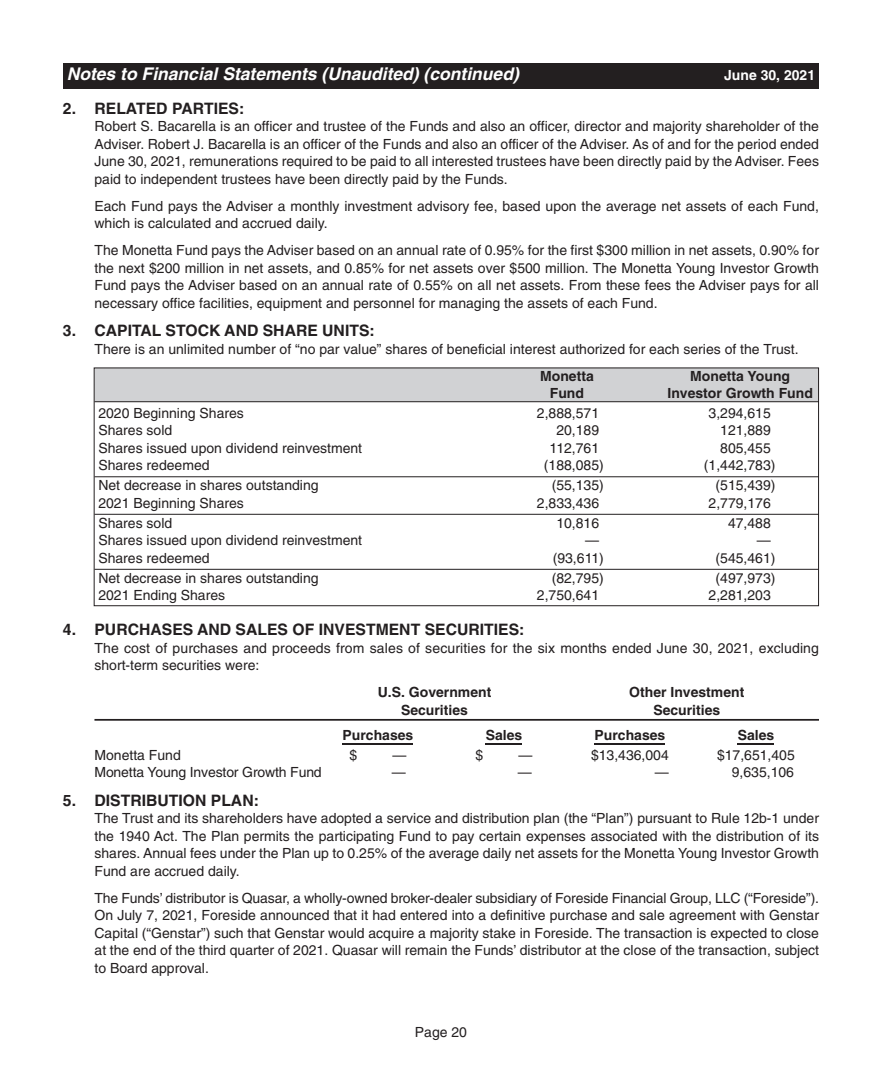
<style>
.page{position:relative;width:882px;height:1071px;background:#fff}
.page>*{position:absolute;margin:0;border:0;box-sizing:border-box;transform-origin:0 0}
.t1{font:italic 700 17.5px "Helvetica";color:#fff}
.t2{font:700 15.75px "Helvetica";color:#231f20}
.t3{font:14px/17.5px "Helvetica";color:#231f20;text-align:justify}
.t4{font:700 14px "Helvetica";color:#231f20}
.t5{font:700 14px "Helvetica";color:#fff}
</style>
<div class="page">
<div style="left:94px;top:368px;width:725px;height:17px;background:#d1d2d4"></div>
<div style="left:94px;top:384px;width:725px;height:18px;background:#d1d2d4"></div>
<hr style="left:94px;top:401px;width:725px;height:1px;background:#231f20">
<hr style="left:94px;top:476px;width:725px;height:1px;background:#231f20">
<hr style="left:94px;top:514px;width:725px;height:1px;background:#231f20">
<hr style="left:94px;top:569px;width:725px;height:1px;background:#231f20">
<hr style="left:94px;top:719px;width:725px;height:2px;background:#231f20">
<hr style="left:343px;top:743px;width:70px;height:2px;background:#231f20">
<hr style="left:486px;top:743px;width:36px;height:2px;background:#231f20">
<hr style="left:595px;top:743px;width:70px;height:2px;background:#231f20">
<hr style="left:738px;top:743px;width:36px;height:2px;background:#231f20">
<div style="left:63px;top:63px;width:756px;height:25px;background:#231f20"></div>
<div style="left:94px;top:368px;width:725px;height:238px;border:1px solid #231f20"></div>
<p class="t1" style="left:67px;top:67px;width:454px">Notes to Financial Statements (Unaudited) (continued)</p>
<p class="t5" style="left:724px;top:70px;width:93px">June 30, 2021</p>
<p class="t2" style="left:63px;top:103px;width:183px">2. RELATED PARTIES:</p>
<p class="t3" style="left:94px;top:119px;width:726px">Robert S. Bacarella is an officer and trustee of the Funds and also an officer, director and majority shareholder of the Adviser. Robert J. Bacarella is an officer of the Funds and also an officer of the Adviser. As of and for the period ended June 30, 2021, remunerations required to be paid to all interested trustees have been directly paid by the Adviser. Fees paid to independent trustees have been directly paid by the Funds.</p>
<p class="t3" style="left:94px;top:198px;width:726px">Each Fund pays the Adviser a monthly investment advisory fee, based upon the average net assets of each Fund, which is calculated and accrued daily.</p>
<p class="t3" style="left:94px;top:243px;width:726px">The Monetta Fund pays the Adviser based on an annual rate of 0.95% for the first $300 million in net assets, 0.90% for the next $200 million in net assets, and 0.85% for net assets over $500 million. The Monetta Young Investor Growth Fund pays the Adviser based on an annual rate of 0.55% on all net assets. From these fees the Adviser pays for all necessary office facilities, equipment and personnel for managing the assets of each Fund.</p>
<p class="t2" style="left:63px;top:325px;width:313px">3. CAPITAL STOCK AND SHARE UNITS:</p>
<p class="t3" style="left:94px;top:342px;width:706px">There is an unlimited number of “no par value” shares of beneficial interest authorized for each series of the Trust.</p>
<p class="t4" style="left:540px;top:371px;width:55px">Monetta</p>
<p class="t4" style="left:690px;top:371px;width:101px">Monetta Young</p>
<p class="t4" style="left:550px;top:387px;width:36px">Fund</p>
<p class="t4" style="left:667px;top:387px;width:147px">Investor Growth Fund</p>
<p class="t3" style="left:98px;top:405px;width:147px">2020 Beginning Shares</p>
<p class="t3" style="left:537px;top:405px;width:64px">2,888,571</p>
<p class="t3" style="left:709px;top:405px;width:64px">3,294,615</p>
<p class="t3" style="left:98px;top:423px;width:75px">Shares sold</p>
<p class="t3" style="left:556px;top:423px;width:44px">20,189</p>
<p class="t3" style="left:720px;top:423px;width:52px">121,889</p>
<p class="t3" style="left:98px;top:440px;width:265px">Shares issued upon dividend reinvestment</p>
<p class="t3" style="left:550px;top:440px;width:51px">112,761</p>
<p class="t3" style="left:720px;top:440px;width:52px">805,455</p>
<p class="t3" style="left:98px;top:458px;width:113px">Shares redeemed</p>
<p class="t3" style="left:544px;top:458px;width:61px">(188,085)</p>
<p class="t3" style="left:704px;top:458px;width:73px">(1,442,783)</p>
<p class="t3" style="left:98px;top:478px;width:222px">Net decrease in shares outstanding</p>
<p class="t3" style="left:552px;top:478px;width:54px">(55,135)</p>
<p class="t3" style="left:716px;top:478px;width:61px">(515,439)</p>
<p class="t3" style="left:98px;top:495px;width:147px">2021 Beginning Shares</p>
<p class="t3" style="left:537px;top:495px;width:64px">2,833,436</p>
<p class="t3" style="left:709px;top:495px;width:64px">2,779,176</p>
<p class="t3" style="left:98px;top:515px;width:75px">Shares sold</p>
<p class="t3" style="left:556px;top:515px;width:44px">10,816</p>
<p class="t3" style="left:728px;top:515px;width:44px">47,488</p>
<p class="t3" style="left:98px;top:533px;width:265px">Shares issued upon dividend reinvestment</p>
<p class="t3" style="left:585px;top:533px;width:15px">—</p>
<p class="t3" style="left:757px;top:533px;width:15px">—</p>
<p class="t3" style="left:98px;top:550px;width:113px">Shares redeemed</p>
<p class="t3" style="left:553px;top:550px;width:53px">(93,611)</p>
<p class="t3" style="left:716px;top:550px;width:61px">(545,461)</p>
<p class="t3" style="left:98px;top:570px;width:222px">Net decrease in shares outstanding</p>
<p class="t3" style="left:552px;top:570px;width:54px">(82,795)</p>
<p class="t3" style="left:716px;top:570px;width:61px">(497,973)</p>
<p class="t3" style="left:98px;top:588px;width:128px">2021 Ending Shares</p>
<p class="t3" style="left:537px;top:588px;width:64px">2,750,641</p>
<p class="t3" style="left:709px;top:588px;width:64px">2,281,203</p>
<p class="t2" style="left:63px;top:624px;width:463px">4. PURCHASES AND SALES OF INVESTMENT SECURITIES:</p>
<p class="t3" style="left:94px;top:640px;width:726px">The cost of purchases and proceeds from sales of securities for the six months ended June 30, 2021, excluding short-term securities were:</p>
<p class="t4" style="left:378px;top:687px;width:115px">U.S. Government</p>
<p class="t4" style="left:629px;top:687px;width:117px">Other Investment</p>
<p class="t4" style="left:401px;top:704px;width:68px">Securities</p>
<p class="t4" style="left:653px;top:704px;width:68px">Securities</p>
<p class="t4" style="left:343px;top:730px;width:72px">Purchases</p>
<p class="t4" style="left:486px;top:730px;width:38px">Sales</p>
<p class="t4" style="left:595px;top:730px;width:72px">Purchases</p>
<p class="t4" style="left:738px;top:730px;width:38px">Sales</p>
<p class="t3" style="left:94px;top:747px;width:88px">Monetta Fund</p>
<p class="t3" style="left:350px;top:747px;width:9px">$</p>
<p class="t3" style="left:392px;top:747px;width:15px">—</p>
<p class="t3" style="left:476px;top:747px;width:9px">$</p>
<p class="t3" style="left:518px;top:747px;width:15px">—</p>
<p class="t3" style="left:591px;top:747px;width:79px">$13,436,004</p>
<p class="t3" style="left:717px;top:747px;width:79px">$17,651,405</p>
<p class="t3" style="left:94px;top:765px;width:229px">Monetta Young Investor Growth Fund</p>
<p class="t3" style="left:392px;top:765px;width:15px">—</p>
<p class="t3" style="left:518px;top:765px;width:15px">—</p>
<p class="t3" style="left:655px;top:765px;width:15px">—</p>
<p class="t3" style="left:732px;top:765px;width:64px">9,635,106</p>
<p class="t2" style="left:63px;top:795px;width:197px">5. DISTRIBUTION PLAN:</p>
<p class="t3" style="left:94px;top:811px;width:726px">The Trust and its shareholders have adopted a service and distribution plan (the “Plan”) pursuant to Rule 12b-1 under the 1940 Act. The Plan permits the participating Fund to pay certain expenses associated with the distribution of its shares. Annual fees under the Plan up to 0.25% of the average daily net assets for the Monetta Young Investor Growth Fund are accrued daily.</p>
<p class="t3" style="left:95px;top:890px;width:726px">The Funds’ distributor is Quasar, a wholly-owned broker-dealer subsidiary of Foreside Financial Group, LLC (“Foreside”).<br>On July 7, 2021, Foreside announced that it had entered into a definitive purchase and sale agreement with Genstar Capital (“Genstar”) such that Genstar would acquire a majority stake in Foreside. The transaction is expected to close at the end of the third quarter of 2021. Quasar will remain the Funds’ distributor at the close of the transaction, subject to Board approval.</p>
<p class="t3" style="left:415px;top:1025px;width:54px">Page 20</p>
</div>
